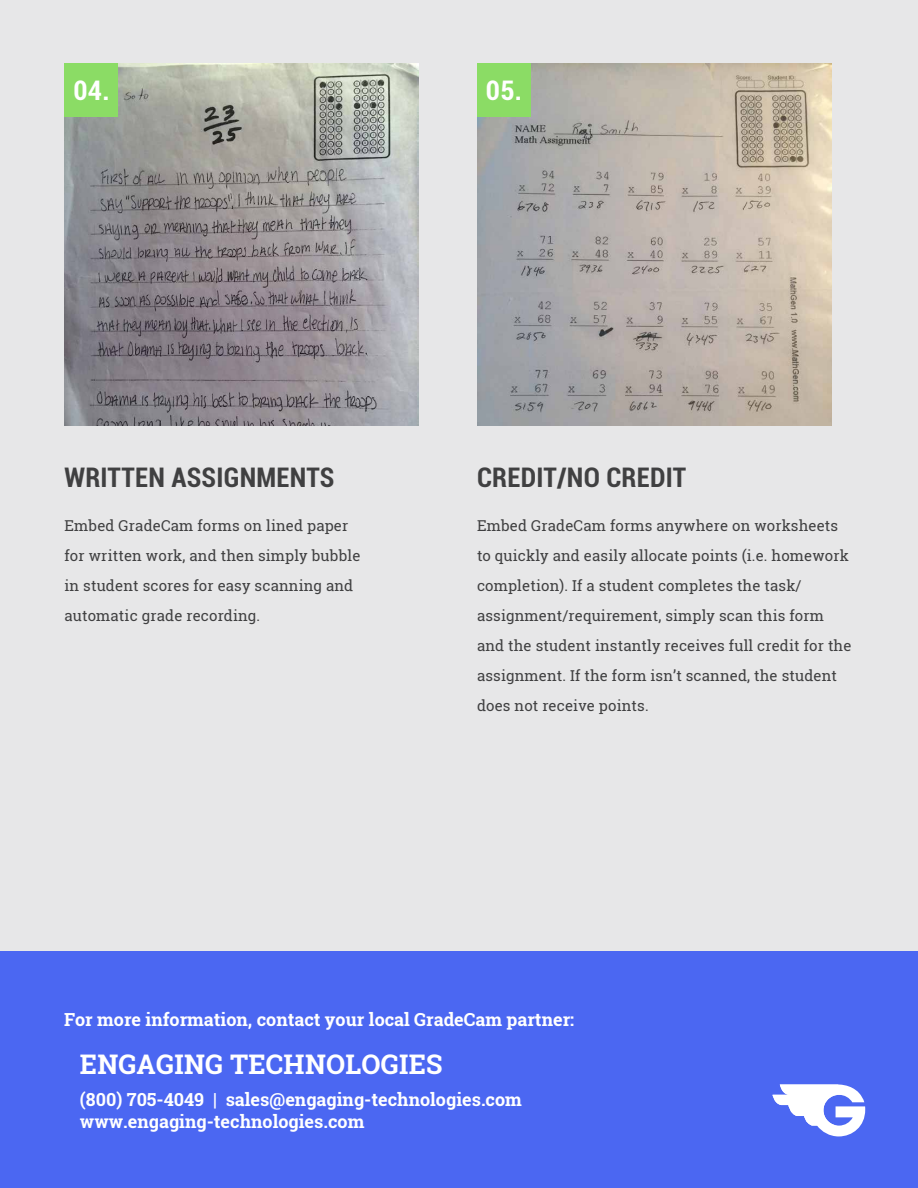
<style>
.page{position:relative;width:918px;height:1188px;background:#fff}
.page>*{position:absolute;margin:0;border:0;box-sizing:border-box;transform-origin:0 0}
.t1{font:700 condensed 27px "Roboto";letter-spacing:.01em;color:#404041}
.t2{font:700 27px "Roboto Slab";letter-spacing:.01em;color:#fff}
.t3{font:700 condensed 27px "Roboto";color:#fff}
.t4{font:700 18px/21.6px "Roboto Slab";color:#fff}
.t5{font:15px/30px "Roboto Slab";letter-spacing:.01em;color:#404041}
</style>
<div class="page">
<div style="left:0;top:0;width:918px;height:1060px;background:#e7e7e8"></div>
<img style="left:64px;top:63px;width:355px;height:363px">
<div style="left:64px;top:63px;width:54px;height:54px;background:#8bdc65"></div>
<div style="left:0;top:952px;width:918px;height:236px;background:#4b67f2"></div>
<svg style="left:773px;top:1085px;width:92px;height:51px"></svg>
<img style="left:477px;top:63px;width:354px;height:363px">
<div style="left:477px;top:63px;width:54px;height:54px;background:#8bdc65"></div>
<h1 class="t3" style="left:73px;top:72px;width:38px">04.</h1>
<h1 class="t3" style="left:486px;top:72px;width:38px">05.</h1>
<h1 class="t1" style="left:65px;top:458px;width:271px">WRITTEN ASSIGNMENTS</h1>
<p class="t5" style="left:64px;top:510px;width:297px">Embed GradeCam forms on lined paper for written work, and then simply bubble in student scores for easy scanning and automatic grade recording.</p>
<h1 class="t1" style="left:477px;top:458px;width:211px">CREDIT/NO CREDIT</h1>
<p class="t5" style="left:477px;top:510px;width:376px">Embed GradeCam forms anywhere on worksheets to quickly and easily allocate points (i.e. homework completion). If a student completes the task/ assignment/requirement, simply scan this form and the student instantly receives full credit for the assignment. If the form isn’t scanned, the student does not receive points.</p>
<p class="t4" style="left:64px;top:1009px;width:512px">For more information, contact your local GradeCam partner:</p>
<h1 class="t2" style="left:80px;top:1045px;width:364px">ENGAGING TECHNOLOGIES</h1>
<p class="t4" style="left:80px;top:1089px;width:444px">(800) 705-4049 | sales@engaging-technologies.com www.engaging-technologies.com</p>
</div>
